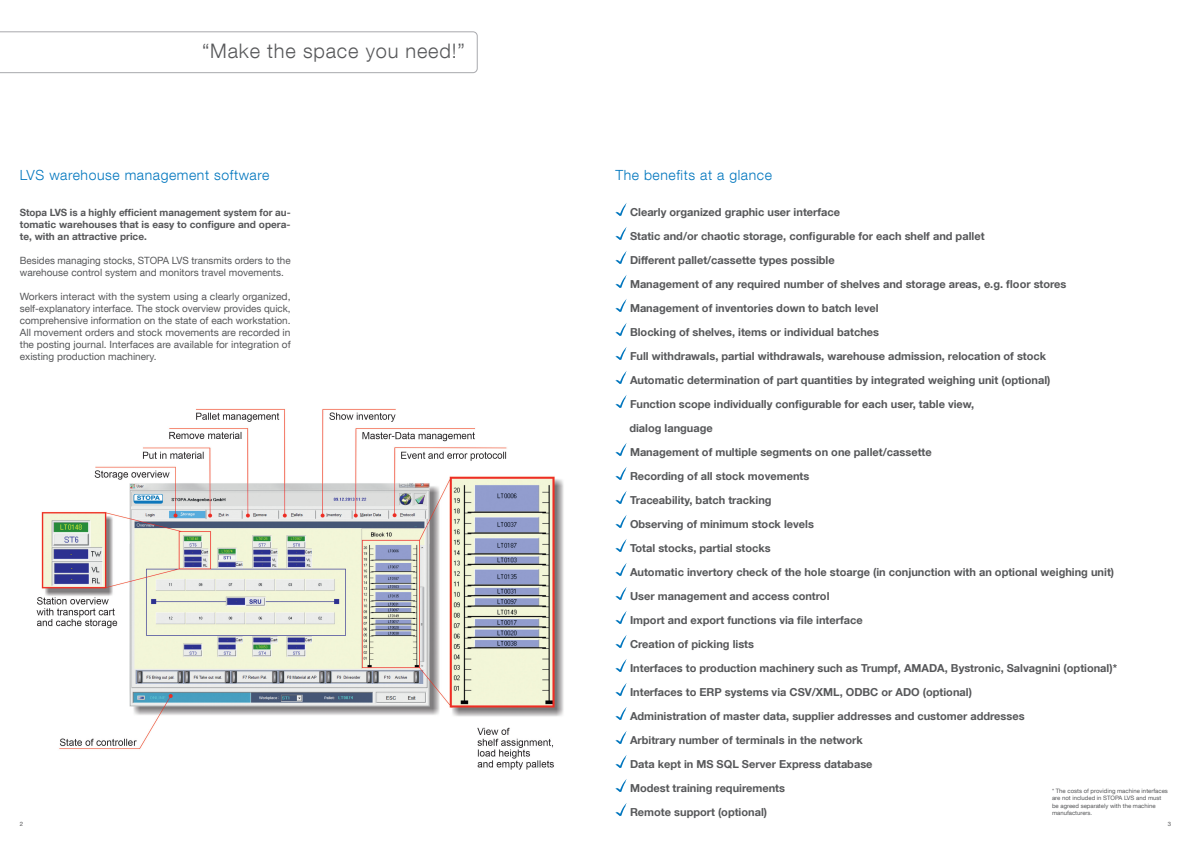
<style>
.page{position:relative;width:1191px;height:842px;background:#fff}
.page>*{position:absolute;margin:0;border:0;box-sizing:border-box;transform-origin:0 0}
.t1{font:300 20px "Helvetica Neue LT Com";letter-spacing:.04em;color:#57585a}
.t2{font:300 14px "Helvetica Neue LT Com";letter-spacing:.04em;color:#0076be}
.t3{font:700 11px/24px "Helvetica Neue LT Com";color:#57585a}
.t4{font:10px/12px "Helvetica Neue LT Com";color:#57585a}
.t5{font:700 10px/12px "Helvetica Neue LT Com";color:#57585a;text-align:justify}
.t6{font:6px/7.2px "Helvetica Neue LT Com";color:#57585a}
</style>
<div class="page">
<svg style="left:0;top:32px;width:477px;height:41px"></svg>
<svg style="left:615px;top:203px;width:12px;height:13px"></svg>
<svg style="left:615px;top:227px;width:12px;height:13px"></svg>
<svg style="left:615px;top:251px;width:12px;height:13px"></svg>
<svg style="left:615px;top:275px;width:12px;height:13px"></svg>
<svg style="left:615px;top:299px;width:12px;height:13px"></svg>
<svg style="left:615px;top:323px;width:12px;height:13px"></svg>
<svg style="left:615px;top:347px;width:12px;height:13px"></svg>
<svg style="left:615px;top:371px;width:12px;height:13px"></svg>
<svg style="left:615px;top:395px;width:12px;height:13px"></svg>
<svg style="left:615px;top:443px;width:12px;height:13px"></svg>
<svg style="left:615px;top:467px;width:12px;height:13px"></svg>
<svg style="left:615px;top:491px;width:12px;height:13px"></svg>
<svg style="left:615px;top:515px;width:12px;height:13px"></svg>
<svg style="left:615px;top:539px;width:12px;height:13px"></svg>
<svg style="left:615px;top:563px;width:12px;height:13px"></svg>
<svg style="left:615px;top:587px;width:12px;height:13px"></svg>
<svg style="left:615px;top:611px;width:12px;height:13px"></svg>
<svg style="left:615px;top:635px;width:12px;height:13px"></svg>
<svg style="left:615px;top:659px;width:12px;height:13px"></svg>
<svg style="left:615px;top:683px;width:12px;height:13px"></svg>
<svg style="left:615px;top:707px;width:12px;height:13px"></svg>
<svg style="left:615px;top:731px;width:12px;height:13px"></svg>
<svg style="left:615px;top:755px;width:12px;height:13px"></svg>
<svg style="left:615px;top:779px;width:12px;height:13px"></svg>
<svg style="left:615px;top:803px;width:12px;height:13px"></svg>
<img style="left:36px;top:408px;width:528px;height:362px">
<h1 class="t1" style="left:202px;top:38px;width:264px">“Make the space you need!”</h1>
<p class="t2" style="left:20px;top:166px;width:251px">LVS warehouse management software</p>
<p class="t2" style="left:615px;top:166px;width:158px">The benefits at a glance</p>
<p class="t5" style="left:20px;top:206px;width:272px">Stopa LVS is a highly efficient management system for au&shy;tomatic warehouses that is easy to configure and opera&shy;te, with an attractive price.</p>
<p class="t4" style="left:20px;top:254px;width:272px">Besides managing stocks, STOPA LVS transmits orders to the warehouse control system and monitors travel movements.</p>
<p class="t4" style="left:20px;top:290px;width:272px;text-align:justify">Workers interact with the system using a clearly organized, self-explanatory interface. The stock overview provides quick, comprehensive information on the state of each workstation.<br>All movement orders and stock movements are recorded in the posting journal. Interfaces are available for integration of existing production machinery.</p>
<p class="t6" style="left:20px;top:820px;width:5px">2</p>
<p class="t3" style="left:629px;top:200px;width:489px">Clearly organized graphic user interface<br>Static and/or chaotic storage, configurable for each shelf and pallet<br>Different pallet/cassette types possible<br>Management of any required number of shelves and storage areas, e.g. floor stores Management of inventories down to batch level<br>Blocking of shelves, items or individual batches<br>Full withdrawals, partial withdrawals, warehouse admission, relocation of stock<br>Automatic determination of part quantities by integrated weighing unit (optional)<br>Function scope individually configurable for each user, table view,<br>dialog language<br>Management of multiple segments on one pallet/cassette<br>Recording of all stock movements<br>Traceability, batch tracking<br>Observing of minimum stock levels<br>Total stocks, partial stocks<br>Automatic invertory check of the hole stoarge (in conjunction with an optional weighing unit)<br>User management and access control<br>Import and export functions via file interface<br>Creation of picking lists<br>Interfaces to production machinery such as Trumpf, AMADA, Bystronic, Salvagnini (optional)* Interfaces to ERP systems via CSV/XML, ODBC or ADO (optional)<br>Administration of master data, supplier addresses and customer addresses<br>Arbitrary number of terminals in the network<br>Data kept in MS SQL Server Express database<br>Modest training requirements<br>Remote support (optional)</p>
<p class="t6" style="left:1052px;top:787px;width:117px">* The costs of providing machine interfaces are not included in STOPA LVS and must be agreed separately with the machine manufacturers.</p>
<p class="t6" style="left:1167px;top:820px;width:5px">3</p>
</div>
